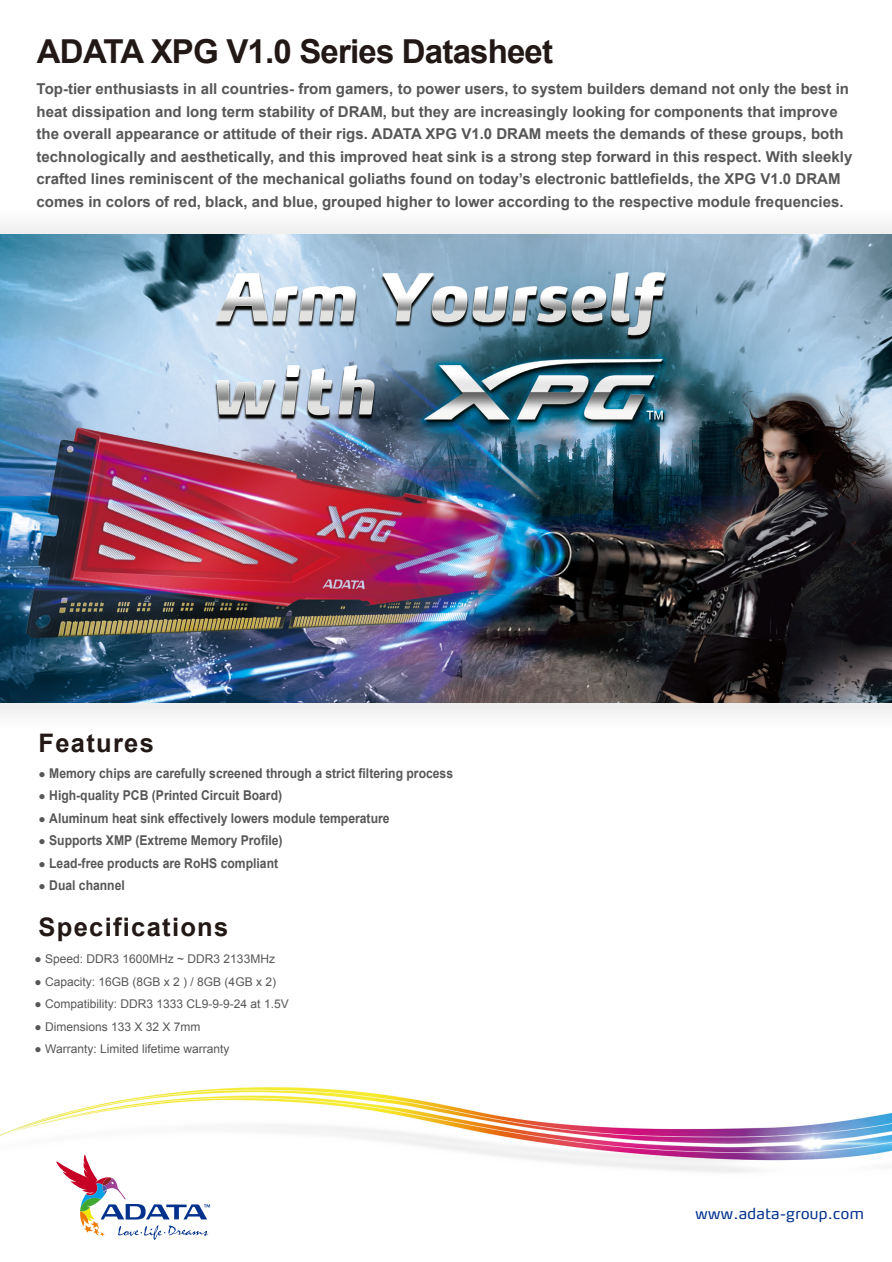
<style>
.page{position:relative;width:892px;height:1262px;background:#fff}
.page>*{position:absolute;margin:0;border:0;box-sizing:border-box;transform-origin:0 0}
.t1{font:700 33px "Arial";letter-spacing:-.025em;color:#221815}
.t2{font:700 25.5px "Arial";letter-spacing:.05em;color:#221815}
.t3{font:700 15px/22.5px "Arial";color:#585757}
.t4{font:15px "Max LF";letter-spacing:.025em;color:#03328d}
.t5{font:700 13.5px "Arial";color:#585757;scale:.9 1}
.t6{font:12px "Arial";color:#585757}
.s1{font-weight:400;font-size:12px}
</style>
<div class="page">
<img style="left:0;top:1087px;width:892px;height:153px">
<svg style="left:56px;top:1154px;width:154px;height:85px"></svg>
<div style="left:0;top:702px;width:892px;height:39px;background:#fafafa"></div>
<div style="left:0;top:196px;width:892px;height:39px;background:#fbfbfb"></div>
<img style="left:0;top:235px;width:892px;height:467px">
<h1 class="t1" style="left:37px;top:30px;width:518px">ADATA XPG V1.0 Series Datasheet</h1>
<p class="t3" style="left:37px;top:78px;width:817px">Top-tier enthusiasts in all countries- from gamers, to power users, to system builders demand not only the best in heat dissipation and long term stability of DRAM, but they are increasingly looking for components that improve the overall appearance or attitude of their rigs. ADATA XPG V1.0 DRAM meets the demands of these groups, both technologically and aesthetically, and this improved heat sink is a strong step forward in this respect. With sleekly crafted lines reminiscent of the mechanical goliaths found on today’s electronic battlefields, the XPG V1.0 DRAM comes in colors of red, black, and blue, grouped higher to lower according to the respective module frequencies.</p>
<h2 class="t2" style="left:39px;top:726px;width:117px">Features</h2>
<p class="t5" style="left:39px;top:763px;width:462px"><span class="s1">●</span> Memory chips are carefully screened through a strict filtering process</p>
<p class="t5" style="left:39px;top:786px;width:272px"><span class="s1">●</span> High-quality PCB (Printed Circuit Board)</p>
<p class="t5" style="left:39px;top:808px;width:391px"><span class="s1">●</span> Aluminum heat sink effectively lowers module temperature</p>
<p class="t5" style="left:39px;top:831px;width:273px"><span class="s1">●</span> Supports XMP (Extreme Memory Profile)</p>
<p class="t5" style="left:39px;top:853px;width:268px"><span class="s1">●</span> Lead-free products are RoHS compliant</p>
<p class="t5" style="left:39px;top:876px;width:97px"><span class="s1">●</span> Dual channel</p>
<h2 class="t2" style="left:39px;top:910px;width:191px">Specifications</h2>
<p class="t6" style="left:35px;top:950px;width:242px">● Speed: DDR3 1600MHz ~ DDR3 2133MHz</p>
<p class="t6" style="left:35px;top:973px;width:243px">● Capacity: 16GB (8GB x 2 ) / 8GB (4GB x 2)</p>
<p class="t6" style="left:35px;top:995px;width:256px">● Compatibility: DDR3 1333 CL9-9-9-24 at 1.5V</p>
<p class="t6" style="left:35px;top:1018px;width:167px">● Dimensions 133 X 32 X 7mm</p>
<p class="t6" style="left:35px;top:1040px;width:196px">● Warranty: Limited lifetime warranty</p>
<p class="t4" style="left:695px;top:1203px;width:170px">www.adata-group.com</p>
</div>
